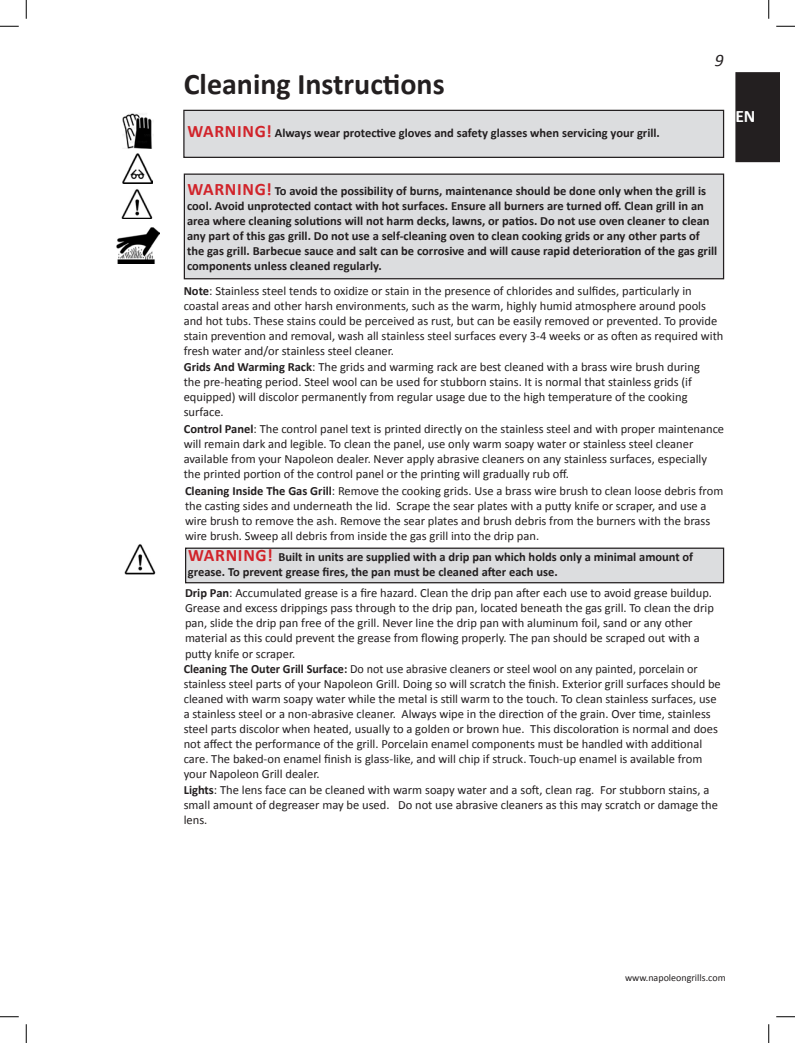
<style>
.page{position:relative;width:795px;height:1043px;background:#fff}
.page>*{position:absolute;margin:0;border:0;box-sizing:border-box;transform-origin:0 0}
.t1{font:700 30px "Calibri";color:#231f20}
.t2{font:700 17.5px "Calibri";color:#d1232a}
.t3{font:700 17.5px "Calibri";color:#fff}
.t4{font:italic 17.5px "Calibri";color:#231f20}
.t5{font:12.5px/15.1px "Calibri";color:#231f20}
.t6{font:700 12.5px/15px "Calibri";color:#231f20}
.t7{font:10px "Calibri";color:#231f20}
.s1{font-size:17.5px;color:#d1232a}
.s2{font-weight:700}
</style>
<div class="page">
<div style="left:736px;top:73px;width:44px;height:88px;background:#231f20"></div>
<div style="left:735px;top:72px;width:45px;height:90px;border:1px solid #231f20"></div>
<div style="left:186px;top:548px;width:538px;height:34px;background:#dcdddf"></div>
<div style="left:185px;top:547px;width:539px;height:36px;border:1px solid #231f20"></div>
<div style="left:184px;top:110px;width:540px;height:47px;background:#dcdddf"></div>
<div style="left:183px;top:110px;width:541px;height:48px;border:1px solid #231f20"></div>
<div style="left:184px;top:174px;width:540px;height:105px;background:#dcdddf"></div>
<div style="left:184px;top:173px;width:540px;height:106px;border:1px solid #231f20"></div>
<img style="left:117px;top:227px;width:42px;height:36px">
<img style="left:121px;top:189px;width:32px;height:30px">
<img style="left:123px;top:154px;width:30px;height:29px">
<img style="left:122px;top:113px;width:30px;height:35px">
<img style="left:124px;top:544px;width:32px;height:30px">
<svg style="left:0;top:25px;width:19px;height:2px"></svg>
<svg style="left:776px;top:25px;width:19px;height:2px"></svg>
<svg style="left:0;top:1016px;width:19px;height:1px"></svg>
<svg style="left:776px;top:1016px;width:19px;height:1px"></svg>
<svg style="left:25px;top:0;width:2px;height:19px"></svg>
<svg style="left:25px;top:1024px;width:2px;height:18px"></svg>
<svg style="left:768px;top:0;width:2px;height:19px"></svg>
<svg style="left:768px;top:1024px;width:2px;height:18px"></svg>
<h1 class="t1" style="left:184px;top:65px;width:262px">Cleaning Instructions</h1>
<h2 class="t2" style="left:187px;top:120px;width:27px">Warning</h2>
<p class="t6" style="left:266px;top:125px;width:395px"><span class="s1">!</span> Always wear protective gloves and safety glasses when servicing your grill.</p>
<h2 class="t4" style="left:715px;top:49px;width:10px">9</h2>
<h2 class="t3" style="left:735px;top:105px;width:22px">EN</h2>
<p class="t6" style="left:187px;top:183px;width:532px;text-indent:79px"><span class="s1">!</span> To avoid the possibility of burns, maintenance should be done only when the grill is cool. Avoid unprotected contact with hot surfaces. Ensure all burners are turned off. Clean grill in an area where cleaning solutions will not harm decks, lawns, or patios. Do not use oven cleaner to clean any part of this gas grill. Do not use a self-cleaning oven to clean cooking grids or any other parts of the gas grill. Barbecue sauce and salt can be corrosive and will cause rapid deterioration of the gas grill components unless cleaned regularly.</p>
<h2 class="t2" style="left:187px;top:178px;width:27px">Warning</h2>
<p class="t5" style="left:184px;top:283px;width:541px"><span class="s2">Note</span>: Stainless steel tends to oxidize or stain in the presence of chlorides and sulfides, particularly in coastal areas and other harsh environments, such as the warm, highly humid atmosphere around pools and hot tubs. These stains could be perceived as rust, but can be easily removed or prevented. To provide stain prevention and removal, wash all stainless steel surfaces every 3-4 weeks or as often as required with fresh water and/or stainless steel cleaner.<br><span class="s2">Grids And Warming Rack</span>: The grids and warming rack are best cleaned with a brass wire brush during<br>the pre-heating period. Steel wool can be used for stubborn stains. It is normal that stainless grids (if equipped) will discolor permanently from regular usage due to the high temperature of the cooking surface.</p>
<p class="t5" style="left:184px;top:421px;width:542px"><span class="s2">Control Panel</span>: The control panel text is printed directly on the stainless steel and with proper maintenance will remain dark and legible. To clean the panel, use only warm soapy water or stainless steel cleaner available from your Napoleon dealer. Never apply abrasive cleaners on any stainless surfaces, especially the printed portion of the control panel or the printing will gradually rub off.</p>
<p class="t5" style="left:185px;top:483px;width:540px"><span class="s2">Cleaning Inside The Gas Grill</span>: Remove the cooking grids. Use a brass wire brush to clean loose debris from the casting sides and underneath the lid. Scrape the sear plates with a putty knife or scraper, and use a wire brush to remove the ash. Remove the sear plates and brush debris from the burners with the brass wire brush. Sweep all debris from inside the gas grill into the drip pan.</p>
<p class="t6" style="left:188px;top:549px;width:507px"><span class="s1">WARNING!</span> Built in units are supplied with a drip pan which holds only a minimal amount of grease. To prevent grease fires, the pan must be cleaned after each use.</p>
<p class="t5" style="left:184px;top:586px;width:539px"><span class="s2">Drip Pan</span>: Accumulated grease is a fire hazard. Clean the drip pan after each use to avoid grease buildup.<br>Grease and excess drippings pass through to the drip pan, located beneath the gas grill. To clean the drip pan, slide the drip pan free of the grill. Never line the drip pan with aluminum foil, sand or any other material as this could prevent the grease from flowing properly. The pan should be scraped out with a putty knife or scraper.<br><span class="s2">Cleaning The Outer Grill Surface:</span> Do not use abrasive cleaners or steel wool on any painted, porcelain or stainless steel parts of your Napoleon Grill. Doing so will scratch the finish. Exterior grill surfaces should be cleaned with warm soapy water while the metal is still warm to the touch. To clean stainless surfaces, use a stainless steel or a non-abrasive cleaner. Always wipe in the direction of the grain. Over time, stainless steel parts discolor when heated, usually to a golden or brown hue. This discoloration is normal and does not affect the performance of the grill. Porcelain enamel components must be handled with additional care. The baked-on enamel finish is glass-like, and will chip if struck. Touch-up enamel is available from your Napoleon Grill dealer.<br><span class="s2">Lights</span>: The lens face can be cleaned with warm soapy water and a soft, clean rag. For stubborn stains, a small amount of degreaser may be used. Do not use abrasive cleaners as this may scratch or damage the lens.</p>
<p class="t7" style="left:625px;top:971px;width:102px">www.napoleongrills.com</p>
</div>
